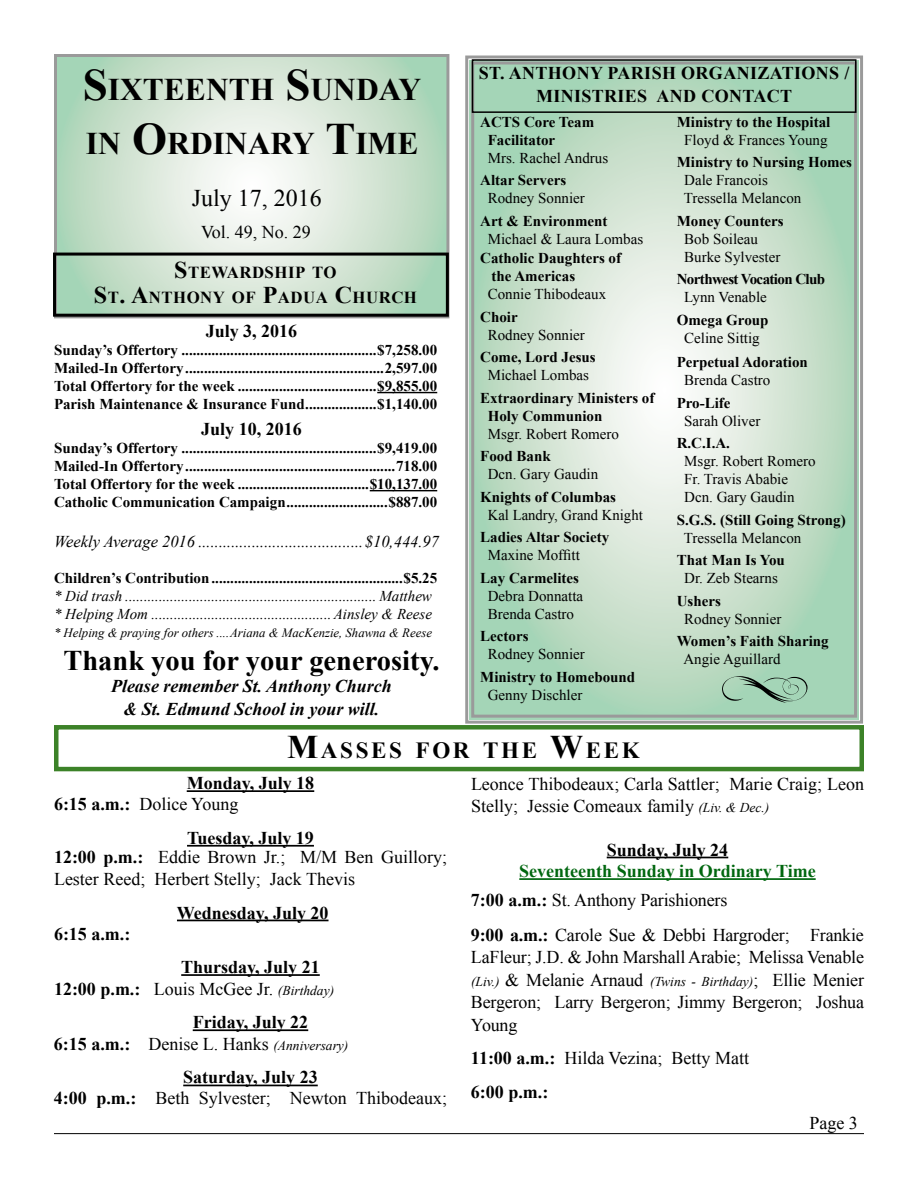
<style>
.page{position:relative;width:918px;height:1188px;background:#fff}
.page>*{position:absolute;margin:0;border:0;box-sizing:border-box;transform-origin:0 0}
.t1{font:64.5px "Nymphette";color:#000}
.t2{font:700 31.5px/54px "Times New Roman";color:#000}
.t3{font:700 28.5px "Times New Roman";color:#000}
.t4{font:24px "Times New Roman";color:#000}
.t5{font:700 23.1px "Times New Roman";letter-spacing:.115em;color:#000}
.t6{font:18px/22.5px "Times New Roman";color:#000}
.t7{font:700 18px/21.6px "Times New Roman";color:#000}
.t8{font:700 18px/29.1px "Times New Roman";color:#00670f}
.t9{font:italic 700 18px/22.5px "Times New Roman";color:#000;text-align:center}
.t10{font:700 18px "Times New Roman";color:#000}
.t11{font:700 16.8px/25.5px "Times New Roman";letter-spacing:.03em;color:#000;text-align:center}
.t12{font:italic 16.5px "Times New Roman";color:#000}
.t13{font:700 15px/18px "Times New Roman";color:#000}
.t14{font:15px/18px "Times New Roman";color:#000}
.t15{font:italic 15px/18px "Times New Roman";color:#000}
.t16{font:700 15px "Times New Roman";letter-spacing:-.04em;color:#000}
.t17{font:italic 12.75px "Times New Roman";color:#000}
.s1{font-size:45px}
.s2{font-size:24px}
.s3{font-size:33px}
.s4{font-weight:400}
.s5{font-weight:700}
.s6{font-weight:400;font-style:italic;font-size:13.5px}
.s7{font-style:italic;font-size:13.5px}
.s8{color:#000}
.s9{font-weight:400;color:#000}
</style>
<div class="page">
<svg style="left:465px;top:55px;width:398px;height:669px;background:#c3dcc9"></svg>
<hr style="left:607px;top:857px;width:121px;height:1px;background:#000">
<hr style="left:519px;top:878px;width:297px;height:2px;background:#00670f">
<svg style="left:58px;top:58px;width:387px;height:255px;background:#d0e3d3"></svg>
<hr style="left:54px;top:1133px;width:810px;height:1px;background:#000">
<hr style="left:377px;top:392px;width:60px;height:1px;background:#000">
<hr style="left:370px;top:490px;width:67px;height:1px;background:#000">
<div style="left:53px;top:253px;width:396px;height:64px;border:3px solid #000"></div>
<hr style="left:187px;top:790px;width:127px;height:2px;background:#000">
<hr style="left:187px;top:845px;width:127px;height:2px;background:#000">
<hr style="left:177px;top:920px;width:152px;height:1px;background:#000">
<hr style="left:181px;top:974px;width:139px;height:2px;background:#000">
<hr style="left:193px;top:1029px;width:115px;height:2px;background:#000">
<hr style="left:183px;top:1085px;width:135px;height:1px;background:#000">
<div style="left:54px;top:725px;width:810px;height:46px;border:4px solid #3c8228"></div>
<div style="left:472px;top:59px;width:384px;height:54px;border:2px solid #000"></div>
<h2 class="t2" style="left:83px;top:62px;width:340px"><span class="s1">S</span>IXTEENTH <span class="s1">S</span>UNDAY<br>IN <span class="s1">O</span>RDINARY <span class="s1">T</span>IME</h2>
<h3 class="t4" style="left:192px;top:182px;width:132px">July 17, 2016</h3>
<p class="t6" style="left:201px;top:220px;width:111px">Vol. 49, No. 29</p>
<p class="t11" style="left:94px;top:259px;width:325px"><span class="s2">S</span>TEWARDSHIP TO<br><span class="s2">S</span>T<span class="s2">. A</span>NTHONY OF <span class="s2">P</span>ADUA <span class="s2">C</span>HURCH</p>
<p class="t7" style="left:206px;top:320px;width:93px">July 3, 2016</p>
<p class="t13" style="left:54px;top:341px;width:385px;text-align:justify">Sunday’s Offertory ....................................................$7,258.00<br>Mailed-In Offertory.....................................................2,597.00<br>Total Offertory for the week .....................................$9,855.00<br>Parish Maintenance &amp; Insurance Fund...................$1,140.00</p>
<p class="t7" style="left:201px;top:418px;width:102px">July 10, 2016</p>
<p class="t13" style="left:54px;top:439px;width:385px;text-align:justify">Sunday’s Offertory ....................................................$9,419.00<br>Mailed-In Offertory........................................................718.00<br>Total Offertory for the week ...................................$10,137.00<br>Catholic Communication Campaign...........................$887.00</p>
<p class="t12" style="left:54px;top:530px;width:387px">Weekly Average 2016 ........................................$10,444.97</p>
<p class="t13" style="left:54px;top:568px;width:385px">Children’s Contribution...................................................$5.25</p>
<p class="t15" style="left:54px;top:586px;width:380px">* Did trash ................................................................... Matthew * Helping Mom ................................................Ainsley &amp; Reese</p>
<p class="t17" style="left:54px;top:624px;width:380px">* Helping &amp; praying for others ....Ariana &amp; MacKenzie, Shawna &amp; Reese</p>
<h3 class="t3" style="left:63px;top:640px;width:378px">Thank you for your generosity.</h3>
<p class="t9" style="left:111px;top:674px;width:282px">Please remember St. Anthony Church &amp; St. Edmund School in your will.</p>
<p class="t10" style="left:479px;top:60px;width:45px">ST. ANTHONY</p>
<p class="t10" style="left:608px;top:60px;width:23px">PARISH</p>
<p class="t10" style="left:681px;top:60px;width:14px">ORGANI</p>
<p class="t10" style="left:757px;top:60px;width:25px">ZATIONS</p>
<p class="t10" style="left:844px;top:60px;width:7px">/</p>
<p class="t10" style="left:536px;top:84px;width:13px">MINISTRIES</p>
<p class="t10" style="left:656px;top:84px;width:59px">AN D CONTACT</p>
<p class="t13" style="left:677px;top:112px;width:155px">Ministry to the Hospital</p>
<p class="t14" style="left:684px;top:131px;width:145px">Floyd &amp; Frances Young</p>
<p class="t13" style="left:677px;top:153px;width:177px">Ministry to Nursing Homes</p>
<p class="t14" style="left:684px;top:171px;width:119px">Dale Francois<br>Tressella Melancon</p>
<p class="t13" style="left:677px;top:211px;width:109px">Money Counters</p>
<p class="t14" style="left:684px;top:230px;width:98px">Bob Soileau<br>Burke Sylvester</p>
<p class="t16" style="left:677px;top:269px;width:150px">Northwest Vocation Club</p>
<p class="t14" style="left:684px;top:288px;width:84px">Lynn Venable</p>
<p class="t13" style="left:677px;top:310px;width:93px">Omega Group</p>
<p class="t14" style="left:684px;top:329px;width:77px">Celine Sittig</p>
<p class="t13" style="left:677px;top:353px;width:133px">Perpetual Adoration</p>
<p class="t14" style="left:684px;top:371px;width:88px">Brenda Castro</p>
<p class="t13" style="left:677px;top:393px;width:55px">Pro-Life</p>
<p class="t14" style="left:684px;top:411px;width:78px">Sarah Oliver</p>
<p class="t13" style="left:677px;top:434px;width:55px">R.C.I.A.</p>
<p class="t14" style="left:684px;top:452px;width:133px">Msgr. Robert Romero<br>Fr. Travis Ababie<br>Dcn. Gary Gaudin</p>
<p class="t13" style="left:677px;top:510px;width:170px">S.G.S. (Still Going Strong)</p>
<p class="t14" style="left:684px;top:528px;width:119px">Tressella Melancon</p>
<p class="t13" style="left:677px;top:551px;width:110px">That Man Is You</p>
<p class="t14" style="left:684px;top:569px;width:95px">Dr. Zeb Stearns</p>
<p class="t13" style="left:677px;top:591px;width:46px">Ushers</p>
<p class="t14" style="left:684px;top:609px;width:99px">Rodney Sonnier</p>
<p class="t13" style="left:677px;top:632px;width:153px">Women’s Faith Sharing</p>
<p class="t14" style="left:683px;top:650px;width:99px">Angie Aguillard</p>
<h1 class="t1" style="left:720px;top:654px;width:90px">k</h1>
<p class="t13" style="left:488px;top:112px;width:108px;text-indent:-8px">ACTS Core Team<br>Facilitator</p>
<p class="t14" style="left:488px;top:149px;width:122px">Mrs. Rachel Andrus</p>
<p class="t13" style="left:480px;top:171px;width:87px">Altar Servers</p>
<p class="t14" style="left:488px;top:189px;width:99px">Rodney Sonnier</p>
<p class="t13" style="left:480px;top:211px;width:129px">Art &amp; Environment</p>
<p class="t14" style="left:488px;top:230px;width:157px">Michael &amp; Laura Lombas</p>
<p class="t13" style="left:492px;top:249px;width:131px;text-indent:-11px">Catholic Daughters of the Americas</p>
<p class="t14" style="left:488px;top:285px;width:120px">Connie Thibodeaux</p>
<p class="t13" style="left:480px;top:307px;width:39px">Choir</p>
<p class="t14" style="left:488px;top:326px;width:99px">Rodney Sonnier</p>
<p class="t13" style="left:480px;top:348px;width:117px">Come, Lord Jesus</p>
<p class="t14" style="left:488px;top:366px;width:103px">Michael Lombas</p>
<p class="t13" style="left:488px;top:388px;width:168px;text-indent:-8px">Extraordinary Ministers of<br>Holy Communion</p>
<p class="t14" style="left:488px;top:425px;width:133px">Msgr. Robert Romero</p>
<p class="t13" style="left:480px;top:447px;width:72px">Food Bank</p>
<p class="t14" style="left:488px;top:465px;width:112px">Dcn. Gary Gaudin</p>
<p class="t13" style="left:480px;top:487px;width:137px">Knights of Columbas</p>
<p class="t14" style="left:488px;top:506px;width:156px">Kal Landry, Grand Knight</p>
<p class="t13" style="left:480px;top:528px;width:130px">Ladies Altar Society</p>
<p class="t14" style="left:488px;top:546px;width:94px">Maxine Moffitt</p>
<p class="t13" style="left:480px;top:568px;width:100px">Lay Carmelites</p>
<p class="t14" style="left:488px;top:587px;width:97px">Debra Donnatta<br>Brenda Castro</p>
<p class="t13" style="left:480px;top:627px;width:50px">Lectors</p>
<p class="t14" style="left:488px;top:645px;width:99px">Rodney Sonnier</p>
<p class="t13" style="left:480px;top:667px;width:157px">Ministry to Homebound</p>
<p class="t14" style="left:488px;top:686px;width:96px">Genny Dischler</p>
<h3 class="t5" style="left:287px;top:734px;width:354px"><span class="s3">M</span>ASSES FOR THE <span class="s3">W</span>EEK</h3>
<p class="t7" style="left:54px;top:772px;width:262px;line-height:21px;text-indent:133px">Monday, July 18<br>6:15 a.m.: <span class="s4">Dolice Young</span></p>
<p class="t6" style="left:54px;top:828px;width:395px;line-height:19.5px;text-align:center"><span class="s5">Tuesday, July 19<br>12:00 p.m.:</span> Eddie Brown Jr.; M/M Ben Guillory;</p>
<p class="t6" style="left:54px;top:867px;width:303px">Lester Reed; Herbert Stelly; Jack Thevis</p>
<p class="t7" style="left:177px;top:901px;width:153px">Wednesday, July 20</p>
<p class="t7" style="left:54px;top:922px;width:78px">6:15 a.m.:</p>
<p class="t7" style="left:54px;top:956px;width:282px;text-indent:127px">Thursday, July 21<br>12:00 p.m.: <span class="s4">Louis McGee Jr.</span> <span class="s6">(Birthday)</span></p>
<p class="t7" style="left:54px;top:1011px;width:296px;text-indent:139px">Friday, July 22<br>6:15 a.m.: <span class="s4">Denise L. Hanks</span> <span class="s6">(Anniversary)</span></p>
<p class="t6" style="left:54px;top:1067px;width:395px;line-height:21px;text-align:center"><span class="s5">Saturday, July 23<br>4:00 p.m.:</span> Beth Sylvester; Newton Thibodeaux;</p>
<p class="t6" style="left:471px;top:772px;width:395px">Leonce Thibodeaux; Carla Sattler; Marie Craig; Leon<br>Stelly; Jessie Comeaux family <span class="s7">(Liv. &amp; Dec.)</span></p>
<p class="t7" style="left:607px;top:838px;width:123px">Sunday, July 24</p>
<p class="t8" style="left:471px;top:856px;width:346px;text-indent:48px">Seventeenth Sunday in Ordinary Time<br><span class="s8">7:00 a.m.:</span> <span class="s9">St. Anthony Parishioners</span></p>
<p class="t6" style="left:471px;top:923px;width:395px;text-align:justify"><span class="s5">9:00 a.m.:</span> Carole Sue &amp; Debbi Hargroder; Frankie LaFleur; J.D. &amp; John Marshall Arabie; Melissa Venable <span class="s7">(Liv.)</span> &amp; Melanie Arnaud <span class="s7">(Twins - Birthday)</span>; Ellie Menier Bergeron; Larry Bergeron; Jimmy Bergeron; Joshua Young</p>
<p class="t6" style="left:471px;top:1041px;width:280px;line-height:33.6px"><span class="s5">11:00 a.m.:</span> Hilda Vezina; Betty Matt<br><span class="s5">6:00 p.m.:</span></p>
<p class="t6" style="left:809px;top:1111px;width:50px">Page 3</p>
</div>
